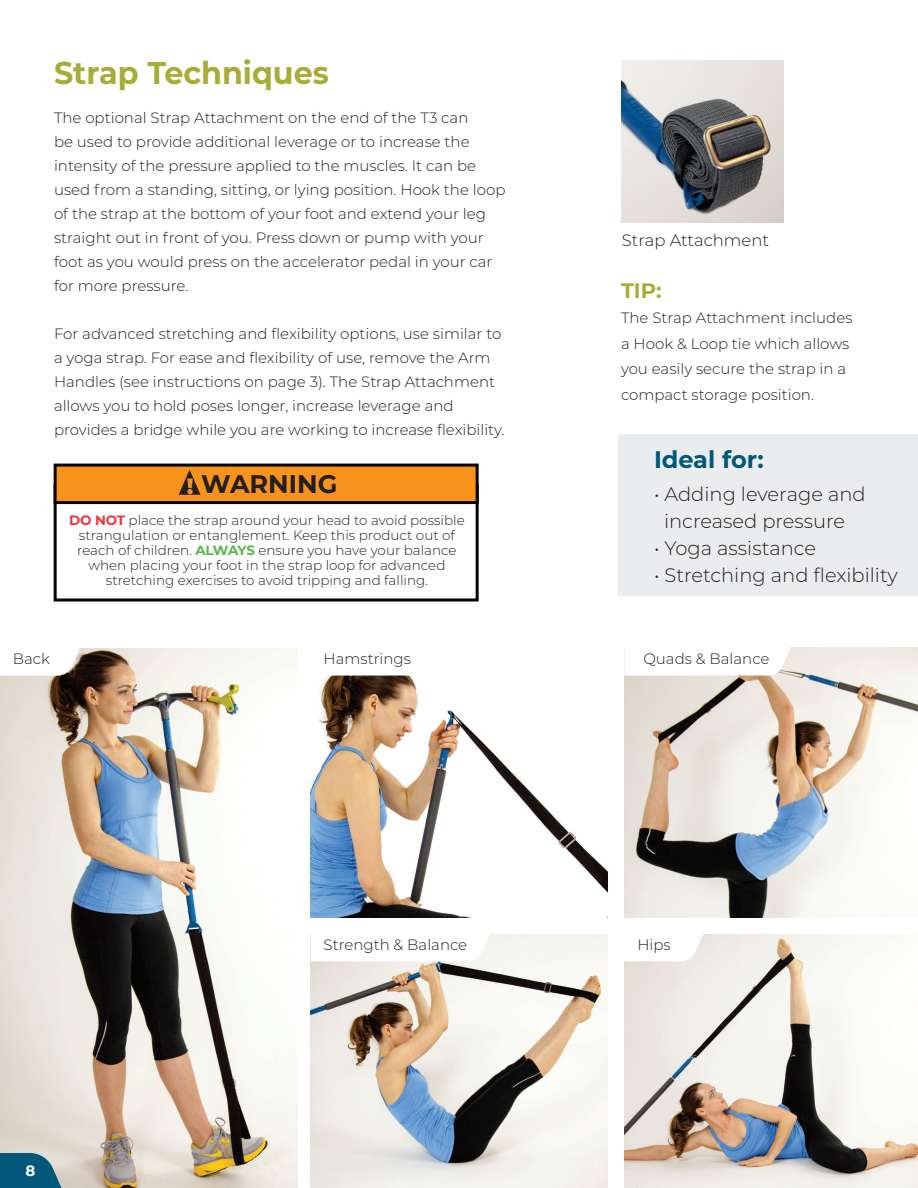
<style>
.page{position:relative;width:918px;height:1188px;background:#fff}
.page>*{position:absolute;margin:0;border:0;box-sizing:border-box;transform-origin:0 0}
.t1{font:700 31.5px "Montserrat";color:#a7ad37;scale:.96 1}
.t2{font:700 25.5px "Montserrat";color:#231f20}
.t3{font:700 24px "Montserrat";color:#015878}
.t4{font:700 21px "Montserrat";color:#a7ad37}
.t5{font:300 19.5px/27px "Montserrat";color:#231f20;text-align:center}
.t6{font:300 16.5px "Montserrat";color:#231f20}
.t7{font:300 15px/24px "Montserrat";color:#231f20}
.t8{font:700 15px "Montserrat";color:#fff}
.t9{font:300 13.5px/15px "Montserrat";color:#231f20;text-align:center}
.s1{font-weight:900;font-size:22.05px;color:#f7931d}
.s2{font-weight:700;color:#ee3340}
.s3{font-weight:700;color:#57ba47}
</style>
<div class="page">
<img style="left:624px;top:934px;width:294px;height:254px">
<img style="left:624px;top:647px;width:294px;height:270px">
<svg style="left:624px;top:647px;width:167px;height:29px"></svg>
<img style="left:310px;top:934px;width:298px;height:254px">
<img style="left:310px;top:676px;width:298px;height:241px">
<img style="left:0;top:648px;width:297px;height:540px">
<svg style="left:331px;top:675px;width:79px;height:1px"></svg>
<svg style="left:624px;top:934px;width:80px;height:27px"></svg>
<svg style="left:0;top:648px;width:81px;height:28px"></svg>
<div style="left:618px;top:434px;width:300px;height:162px;background:#ebecee"></div>
<svg style="left:310px;top:934px;width:180px;height:27px"></svg>
<svg style="left:0;top:1153px;width:67px;height:35px;background:#31738a"></svg>
<img style="left:622px;top:60px;width:162px;height:162px">
<div style="left:54px;top:483px;width:425px;height:119px;border:3px solid #040503"></div>
<div style="left:54px;top:464px;width:425px;height:40px;background:#f7931d;border:3px solid #040503"></div>
<svg style="left:179px;top:470px;width:22px;height:25px"></svg>
<h1 class="t1" style="left:54px;top:51px;width:288px">Strap Techniques</h1>
<p class="t7" style="left:54px;top:105px;width:453px">The optional Strap Attachment on the end of the T3 can<br>be used to provide additional leverage or to increase the intensity of the pressure applied to the muscles. It can be used from a standing, sitting, or lying position. Hook the loop of the strap at the bottom of your foot and extend your leg straight out in front of you. Press down or pump with your foot as you would press on the accelerator pedal in your car for more pressure.</p>
<p class="t7" style="left:54px;top:321px;width:452px">For advanced stretching and flexibility options, use similar to a yoga strap. For ease and flexibility of use, remove the Arm Handles (see instructions on page 3). The Strap Attachment allows you to hold poses longer, increase leverage and provides a bridge while you are working to increase flexibility.</p>
<h2 class="t2" style="left:187px;top:466px;width:152px"><span class="s1">!</span> WARNING</h2>
<p class="t9" style="left:69px;top:512px;width:397px"><span class="s2">DO NOT</span> place the strap around your head to avoid possible strangulation or entanglement. Keep this product out of reach of children. <span class="s3">ALWAYS</span> ensure you have your balance when placing your foot in the strap loop for advanced stretching exercises to avoid tripping and falling.</p>
<p class="t6" style="left:622px;top:229px;width:149px">Strap Attachment</p>
<h3 class="t4" style="left:621px;top:275px;width:42px">TIP:</h3>
<p class="t7" style="left:621px;top:305px;width:233px;line-height:25.5px">The Strap Attachment includes a Hook &amp; Loop tie which allows you easily secure the strap in a compact storage position.</p>
<h3 class="t3" style="left:654px;top:442px;width:111px">Ideal for:</h3>
<h3 class="t5" style="left:654px;top:480px;width:213px">• Adding leverage and increased pressure</h3>
<h3 class="t5" style="left:654px;top:534px;width:164px">• Yoga assistance</h3>
<h3 class="t5" style="left:654px;top:561px;width:245px">• Stretching and flexibility</h3>
<p class="t7" style="left:13px;top:646px;width:39px">Back</p>
<p class="t7" style="left:324px;top:646px;width:89px">Hamstrings</p>
<p class="t7" style="left:643px;top:646px;width:128px">Quads &amp; Balance</p>
<p class="t8" style="left:26px;top:1160px;width:11px">8</p>
<p class="t7" style="left:324px;top:932px;width:145px">Strength &amp; Balance</p>
<p class="t7" style="left:637px;top:932px;width:35px">Hips</p>
</div>
